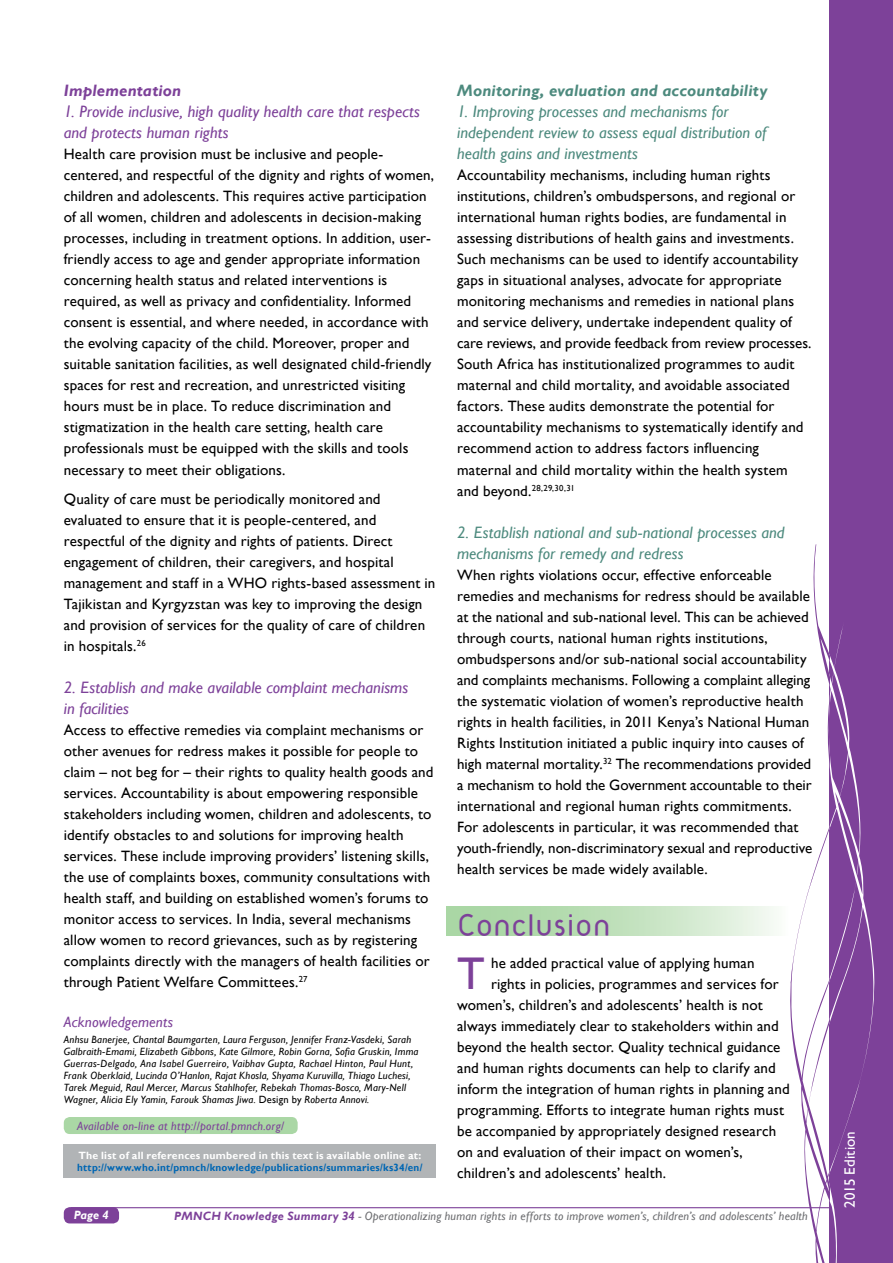
<style>
.page{position:relative;width:893px;height:1263px;background:#fff}
.page>*{position:absolute;margin:0;border:0;box-sizing:border-box;transform-origin:0 0}
.t1{font:45.75px "Gill Sans";color:#7d4199}
.t2{font:300 33px "Target";letter-spacing:-.01em;color:#7d4199}
.t3{font:italic 16.5px/21px "Gill Sans";letter-spacing:.005em;color:#4d8a7e}
.t4{font:italic 16.5px/21px "Gill Sans";letter-spacing:.005em;color:#7d4199}
.t5{font:italic 700 16.5px "Gill Sans";letter-spacing:.005em;color:#4d8a7e}
.t6{font:italic 700 16.5px "Gill Sans";letter-spacing:.01em;color:#7d4199}
.t7{font:15px/21px "Gill Sans";letter-spacing:.01em;color:#000}
.t8{font:italic 15px "Gill Sans";letter-spacing:.01em;color:#7d4199}
.t9{font:15px "Gill Sans";letter-spacing:.01em;color:#fff}
.t10{font:italic 12px "Gill Sans";letter-spacing:.015em;color:#6d6e71}
.t11{font:italic 12px "Gill Sans";letter-spacing:.025em;color:#7d4199}
.t12{font:italic 700 12px "Gill Sans";color:#fff}
.t13{font:italic 10.5px/12px "Gill Sans";letter-spacing:.02em;color:#000}
.t14{font:700 10.5px "Gill Sans";letter-spacing:.025em;color:#0066b3;scale:.95 1}
.t15{font:700 10.5px "Gill Sans";letter-spacing:.025em;color:#fff}
.t16{font:8.7px "Gill Sans";letter-spacing:.02em;color:#000}
.s1{font-style:normal}
.s2{font-size:15px}
.s3{font-weight:700;color:#7d4199}
</style>
<div class="page">
<div style="left:829px;top:0;width:64px;height:1263px;background:#7d4199"></div>
<svg style="left:859px;top:806px;width:16px;height:278px"></svg>
<svg style="left:790px;top:544px;width:69px;height:719px"></svg>
<div style="left:64px;top:1207px;width:55px;height:16px;background:#7d4199;border-radius:6px"></div>
<hr style="left:71px;top:1207px;width:758px;height:1px;background:#7d4199">
<div style="left:64px;top:1117px;width:234px;height:17px;background:#aad7a5;border-radius:6px"></div>
<div style="left:446px;top:906px;width:344px;height:30px;background:linear-gradient(to right,#9cd096,#eff7ed)"></div>
<div style="left:64px;top:1144px;width:372px;height:34px;background:#b1b4b6"></div>
<p class="t6" style="left:64px;top:81px;width:119px">Implementation</p>
<p class="t4" style="left:64px;top:102px;width:358px">1. Provide inclusive, high quality health care that respects and protects human rights</p>
<p class="t7" style="left:64px;top:144px;width:372px">Health care provision must be inclusive and people&shy;centered, and respectful of the dignity and rights of women, children and adolescents. This requires active participation of all women, children and adolescents in decision-making processes, including in treatment options. In addition, user&shy;friendly access to age and gender appropriate information concerning health status and related interventions is required, as well as privacy and confidentiality. Informed consent is essential, and where needed, in accordance with the evolving capacity of the child. Moreover, proper and suitable sanitation facilities, as well designated child-friendly spaces for rest and recreation, and unrestricted visiting hours must be in place. To reduce discrimination and stigmatization in the health care setting, health care professionals must be equipped with the skills and tools necessary to meet their obligations.</p>
<p class="t7" style="left:64px;top:489px;width:373px">Quality of care must be periodically monitored and evaluated to ensure that it is people-centered, and respectful of the dignity and rights of patients. Direct engagement of children, their caregivers, and hospital management and staff in a WHO rights-based assessment in Tajikistan and Kyrgyzstan was key to improving the design and provision of services for the quality of care of children in hospitals.<sup>26</sup></p>
<p class="t4" style="left:64px;top:677px;width:346px">2. Establish and make available complaint mechanisms in facilities</p>
<p class="t7" style="left:64px;top:720px;width:371px">Access to effective remedies via complaint mechanisms or other avenues for redress makes it possible for people to claim – not beg for – their rights to quality health goods and services. Accountability is about empowering responsible stakeholders including women, children and adolescents, to identify obstacles to and solutions for improving health services. These include improving providers’ listening skills, the use of complaints boxes, community consultations with health staff, and building on established women’s forums to monitor access to services. In India, several mechanisms allow women to record grievances, such as by registering complaints directly with the managers of health facilities or through Patient Welfare Committees.<sup>27</sup></p>
<p class="t8" style="left:64px;top:1013px;width:111px">Acknowledgements</p>
<p class="t13" style="left:64px;top:1034px;width:356px">Anhsu Banerjee, Chantal Baumgarten, Laura Ferguson, Jennifer Franz-Vasdeki, Sarah Galbraith-Emami, Elizabeth Gibbons, Kate Gilmore, Robin Gorna, Sofia Gruskin, Imma Guerras-Delgado, Ana Isabel Guerreiro, Vaibhav Gupta, Rachael Hinton, Paul Hunt, Frank Oberklaid, Lucinda O’Hanlon, Rajat Khosla, Shyama Kuruvilla, Thiago Luchesi, Tarek Meguid, Raul Mercer, Marcus Stahlhofer, Rebekah Thomas-Bosco, Mary-Nell Wagner, Alicia Ely Yamin, Farouk Shamas Jiwa. <span class="s1">Design by</span> Roberta Annovi.</p>
<p class="t11" style="left:77px;top:1118px;width:209px">Available on-line at http://portal.pmnch.org/</p>
<p class="t15" style="left:78px;top:1149px;width:344px">The list of all references numbered in this text is available online at:</p>
<p class="t14" style="left:77px;top:1161px;width:365px">http://www.who.int/pmnch/knowledge/publications/summaries/ks34/en/</p>
<p class="t5" style="left:457px;top:81px;width:312px">Monitoring, evaluation and accountability</p>
<p class="t3" style="left:457px;top:102px;width:311px">1. Improving processes and mechanisms for independent review to assess equal distribution of health gains and investments</p>
<p class="t7" style="left:457px;top:165px;width:356px">Accountability mechanisms, including human rights institutions, children’s ombudspersons, and regional or international human rights bodies, are fundamental in assessing distributions of health gains and investments.<br>Such mechanisms can be used to identify accountability gaps in situational analyses, advocate for appropriate monitoring mechanisms and remedies in national plans and service delivery, undertake independent quality of care reviews, and provide feedback from review processes.<br>South Africa has institutionalized programmes to audit maternal and child mortality, and avoidable associated factors. These audits demonstrate the potential for accountability mechanisms to systematically identify and recommend action to address factors influencing maternal and child mortality within the health system</p>
<p class="t16" style="left:457px;top:482px;width:119px"><span class="s2">and beyond.</span>28,29,30,31</p>
<p class="t3" style="left:457px;top:522px;width:329px">2. Establish national and sub-national processes and mechanisms for remedy and redress</p>
<p class="t7" style="left:457px;top:564px;width:357px">When rights violations occur, effective enforceable remedies and mechanisms for redress should be available at the national and sub-national level. This can be achieved through courts, national human rights institutions, ombudspersons and/or sub-national social accountability and complaints mechanisms. Following a complaint alleging the systematic violation of women’s reproductive health rights in health facilities, in 2011 Kenya’s National Human Rights Institution initiated a public inquiry into causes of high maternal mortality.<sup>32</sup> The recommendations provided a mechanism to hold the Government accountable to their international and regional human rights commitments.<br>For adolescents in particular, it was recommended that youth-friendly, non-discriminatory sexual and reproductive health services be made widely available.</p>
<h2 class="t2" style="left:457px;top:905px;width:155px">Conclusion</h2>
<h1 class="t1" style="left:457px;top:947px;width:29px">T</h1>
<p class="t7" style="left:491px;top:953px;width:265px">he added practical value of applying human</p>
<p class="t7" style="left:491px;top:974px;width:289px">rights in policies, programmes and services for</p>
<p class="t7" style="left:457px;top:995px;width:307px">women’s, children’s and adolescents’ health is not</p>
<p class="t7" style="left:457px;top:1016px;width:323px">always immediately clear to stakeholders within and</p>
<p class="t7" style="left:457px;top:1037px;width:325px">beyond the health sector. Quality technical guidance</p>
<p class="t7" style="left:457px;top:1058px;width:320px">and human rights documents can help to clarify and</p>
<p class="t7" style="left:457px;top:1079px;width:334px">inform the integration of human rights in planning and</p>
<p class="t7" style="left:457px;top:1100px;width:329px">programming. Efforts to integrate human rights must</p>
<p class="t7" style="left:457px;top:1121px;width:321px">be accompanied by appropriately designed research</p>
<p class="t7" style="left:457px;top:1142px;width:287px">on and evaluation of their impact on women’s,</p>
<p class="t7" style="left:457px;top:1163px;width:210px">children’s and adolescents’ health.</p>
<p class="t12" style="left:74px;top:1208px;width:36px">Page 4</p>
<p class="t10" style="left:174px;top:1209px;width:635px"><span class="s3">PMNCH Knowledge Summary 34</span> - Operationalizing human rights in efforts to improve women’s, children’s and adolescents’ health</p>
<p class="t9" style="left:841px;top:1208px;width:78px;rotate:-90deg">2015 Edition</p>
</div>
